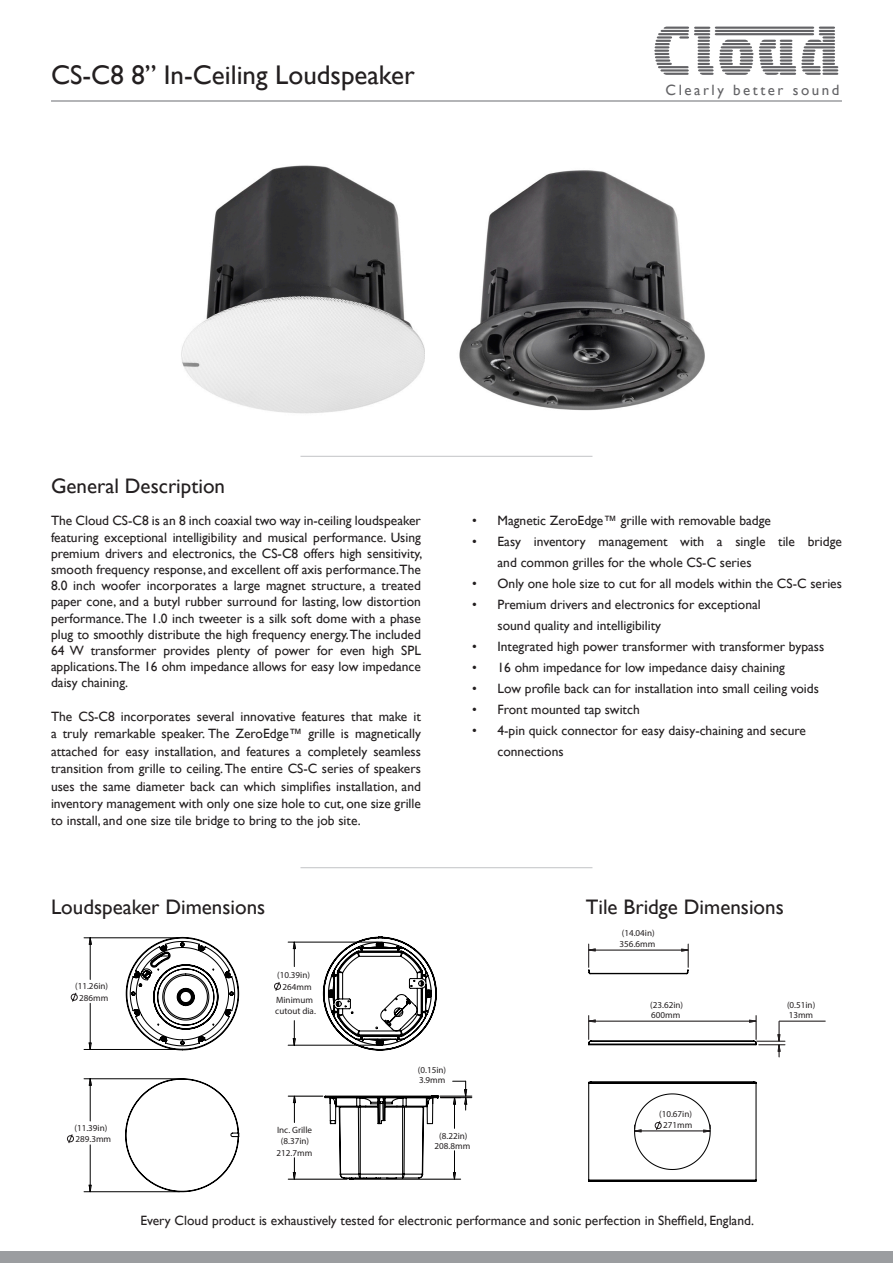
<style>
.page{position:relative;width:893px;height:1263px;background:#fff}
.page>*{position:absolute;margin:0;border:0;box-sizing:border-box;transform-origin:0 0}
.Heading{font:27px "Gill Sans";color:#231f20}
.Sub_Heading{font:21px "Gill Sans";color:#231f20}
.t1{font:15px "Gill Sans";letter-spacing:.17em;color:#636366}
.Normal{font:13.5px/16.2px "Gill Sans";color:#231f20}
.t2{font:9.15px/10.2px "Trade Gothic";color:#231f20;text-align:center}
</style>
<div class="page">
<svg style="left:654px;top:27px;width:184px;height:48px"></svg>
<hr style="left:51px;top:100px;width:791px;height:2px;background:#9b9da0">
<div style="left:0;top:1252px;width:893px;height:11px;background:#9b9da0"></div>
<hr style="left:300px;top:867px;width:292px;height:1px;background:#c2c3c6">
<svg style="left:274px;top:982px;width:7px;height:9px"></svg>
<svg style="left:67px;top:1134px;width:7px;height:10px"></svg>
<svg style="left:71px;top:992px;width:7px;height:10px"></svg>
<hr style="left:288px;top:1045px;width:89px;height:1px;background:#000">
<hr style="left:288px;top:942px;width:89px;height:1px;background:#000">
<hr style="left:84px;top:1078px;width:96px;height:1px;background:#000">
<hr style="left:84px;top:1191px;width:96px;height:1px;background:#000">
<hr style="left:84px;top:937px;width:96px;height:1px;background:#000">
<hr style="left:84px;top:1049px;width:96px;height:1px;background:#000">
<svg style="left:293px;top:941px;width:3px;height:105px"></svg>
<svg style="left:88px;top:937px;width:4px;height:255px"></svg>
<svg style="left:125px;top:1078px;width:115px;height:115px"></svg>
<hr style="left:454px;top:1098px;width:1px;height:30px;background:#000">
<hr style="left:353px;top:1179px;width:108px;height:1px;background:#000">
<hr style="left:440px;top:1096px;width:32px;height:1px;background:#000">
<hr style="left:440px;top:1097px;width:32px;height:1px;background:#000">
<hr style="left:288px;top:1179px;width:59px;height:1px;background:#000">
<hr style="left:288px;top:1096px;width:35px;height:1px;background:#000">
<svg style="left:453px;top:1151px;width:3px;height:29px"></svg>
<svg style="left:440px;top:1081px;width:27px;height:29px"></svg>
<svg style="left:293px;top:1158px;width:3px;height:22px"></svg>
<svg style="left:293px;top:1095px;width:3px;height:27px"></svg>
<svg style="left:324px;top:867px;width:115px;height:385px"></svg>
<hr style="left:779px;top:1021px;width:46px;height:1px;background:#231f20">
<svg style="left:588px;top:944px;width:197px;height:238px"></svg>
<svg style="left:125px;top:936px;width:115px;height:115px"></svg>
<img style="left:181px;top:165px;width:244px;height:249px">
<img style="left:459px;top:170px;width:246px;height:241px">
<hr style="left:300px;top:456px;width:292px;height:1px;background:#c2c3c6">
<p class="Heading" style="left:51px;top:59px;width:365px">CS-C8 8” In-Ceiling Loudspeaker</p>
<p class="t1" style="left:666px;top:81px;width:175px">Clearly better sound</p>
<p class="Sub_Heading" style="left:51px;top:474px;width:176px">General Description</p>
<p class="Normal" style="left:51px;top:513px;width:373px;text-align:justify">The Cloud CS-C8 is an 8 inch coaxial two way in-ceiling loudspeaker featuring exceptional intelligibility and musical performance. Using premium drivers and electronics, the CS-C8 offers high sensitivity, smooth frequency response, and excellent off axis performance.The 8.0 inch woofer incorporates a large magnet structure, a treated paper cone, and a butyl rubber surround for lasting, low distortion performance. The 1.0 inch tweeter is a silk soft dome with a phase plug to smoothly distribute the high frequency energy. The included 64 W transformer provides plenty of power for even high SPL applications. The 16 ohm impedance allows for easy low impedance daisy chaining.</p>
<p class="Normal" style="left:51px;top:708px;width:371px;line-height:17.4px;text-align:justify">The CS-C8 incorporates several innovative features that make it a truly remarkable speaker. The ZeroEdge™ grille is magnetically attached for easy installation, and features a completely seamless transition from grille to ceiling. The entire CS-C series of speakers uses the same diameter back can which simplifies installation, and inventory management with only one size hole to cut, one size grille to install, and one size tile bridge to bring to the job site.</p>
<p class="Normal" style="left:472px;top:513px;width:301px">• Magnetic ZeroEdge™ grille with removable badge</p>
<p class="Normal" style="left:497px;top:532px;width:346px;line-height:21px;text-indent:-26px">• Easy inventory management with a single tile bridge and common grilles for the whole CS-C series</p>
<p class="Normal" style="left:472px;top:576px;width:371px">• Only one hole size to cut for all models within the CS-C series</p>
<p class="Normal" style="left:497px;top:595px;width:265px;line-height:21px;text-indent:-26px">• Premium drivers and electronics for exceptional sound quality and intelligibility</p>
<p class="Normal" style="left:472px;top:639px;width:354px">• Integrated high power transformer with transformer bypass</p>
<p class="Normal" style="left:472px;top:660px;width:314px">• 16 ohm impedance for low impedance daisy chaining</p>
<p class="Normal" style="left:472px;top:681px;width:348px">• Low profile back can for installation into small ceiling voids</p>
<p class="Normal" style="left:472px;top:702px;width:169px">• Front mounted tap switch</p>
<p class="Normal" style="left:497px;top:721px;width:310px;line-height:21px;text-indent:-26px">• 4-pin quick connector for easy daisy-chaining and secure connections</p>
<p class="Sub_Heading" style="left:51px;top:895px;width:216px">Loudspeaker Dimensions</p>
<p class="t2" style="left:75px;top:980px;width:35px;line-height:11.6px">(11.26in)<br>286mm</p>
<p class="t2" style="left:276px;top:968px;width:38px;line-height:12.6px">(10.39in)<br>264mm<br>Minimum</p>
<p class="t2" style="left:275px;top:1005px;width:42px">cutout dia.</p>
<p class="t2" style="left:418px;top:1065px;width:30px;text-align:left">(0.15in)<br>3.9mm</p>
<p class="Sub_Heading" style="left:586px;top:895px;width:200px">Tile Bridge Dimensions</p>
<p class="t2" style="left:620px;top:928px;width:37px;text-align:left">(14.04in)<br>356.6mm</p>
<p class="t2" style="left:650px;top:999px;width:34px;text-align:left">(23.62in)<br>600mm</p>
<p class="t2" style="left:787px;top:999px;width:30px;text-align:left">(0.51in)<br>13mm</p>
<p class="t2" style="left:74px;top:1122px;width:38px;line-height:10.9px;text-align:left">(11.39in)<br>289.3mm</p>
<p class="t2" style="left:276px;top:1124px;width:37px;line-height:11.2px">Inc. Grille (8.37in)<br>212.7mm</p>
<p class="t2" style="left:435px;top:1130px;width:37px">(8.22in)<br>208.8mm</p>
<p class="t2" style="left:659px;top:1109px;width:35px">(10.67in)<br>271mm</p>
<p class="Normal" style="left:140px;top:1212px;width:615px">Every Cloud product is exhaustively tested for electronic performance and sonic perfection in Sheffield, England.</p>
</div>
